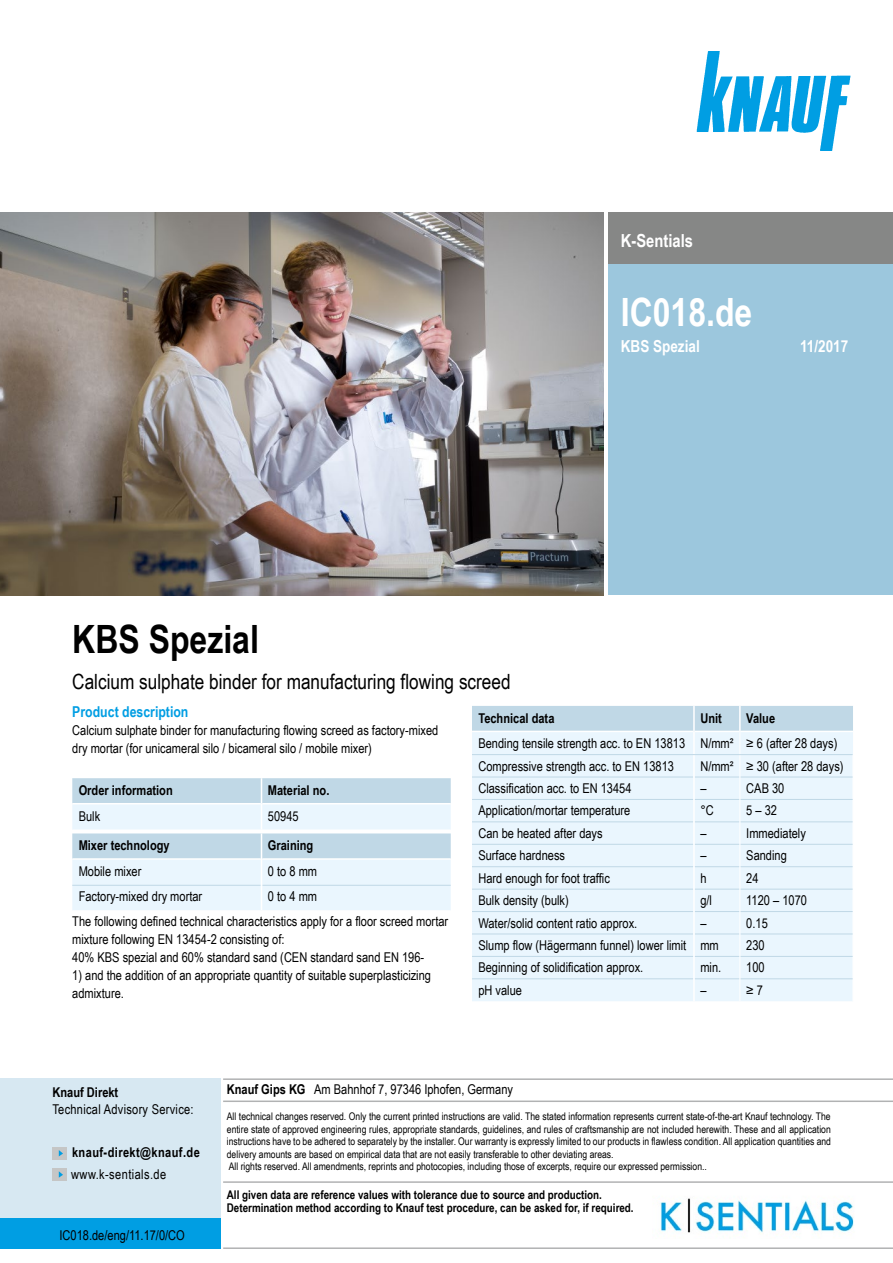
<style>
.page{position:relative;width:893px;height:1263px;background:#fff}
.page>*{position:absolute;margin:0;border:0;box-sizing:border-box;transform-origin:0 0}
.Titel_1te_Zeile_TI{font:700 39px "Arial Narrow";color:#000}
.Dokumentbezeichnung{font:700 39px "Arial Narrow";color:#fff}
.Titel_2te_Zeile_TI{font:21px "Arial Narrow";color:#000}
.Sparte_TI{font:700 18px "Arial Narrow";color:#fff}
.Ausgabe_TI{font:700 16.5px "Arial Narrow";color:#fff}
.Ue3_Beschreibung_10{font:700 15px "Arial Narrow";color:#009ee3}
.Tab_Text_TI{font:13.5px "Arial Narrow";color:#000}
.Text_TI{font:13.5px/18px "Arial Narrow";color:#000}
.Tab_Kopf_TB{font:700 13.5px "Arial Narrow";color:#000}
.Text_TI-2{font:13.5px/16.5px "Arial Narrow";letter-spacing:.02em;color:#000}
.Impressum_Drucknorm{font:13.5px "Arial Narrow";color:#000}
.Tab_Kopf_TB-2{font:700 13.5px "Arial Narrow";letter-spacing:.03em;color:#000}
.Text_TI-3{font:13.5px "Arial Narrow";letter-spacing:.03em;color:#000}
.Tab_Text_Zahl_rechts{font:13.5px "Arial Narrow";color:#000}
.t1{font:700 12px/13.5px "Arial Narrow";color:#000}
.t2{font:10.5px/12.6px "Arial Narrow";color:#000}
.s1{font-weight:700}
</style>
<div class="page">
<div style="left:608px;top:213px;width:285px;height:382px;background:#9cc7dd"></div>
<div style="left:608px;top:213px;width:285px;height:51px;background:#868786"></div>
<img style="left:697px;top:51px;width:153px;height:100px">
<img style="left:0;top:213px;width:604px;height:382px">
<div style="left:0;top:1206px;width:220px;height:43px;background:#009ee3"></div>
<div style="left:0;top:1079px;width:220px;height:139px;background:#d7e8f2"></div>
<hr style="left:223px;top:1247px;width:670px;height:2px;background:#b1b2b3">
<div style="left:53px;top:1168px;width:14px;height:13px;background:#c5c6c6"></div>
<svg style="left:59px;top:1171px;width:4px;height:7px"></svg>
<div style="left:53px;top:1147px;width:14px;height:13px;background:#c5c6c6"></div>
<svg style="left:59px;top:1150px;width:4px;height:6px"></svg>
<hr style="left:223px;top:1181px;width:670px;height:2px;background:#b1b2b3">
<hr style="left:223px;top:1100px;width:670px;height:2px;background:#b1b2b3">
<img style="left:660px;top:1198px;width:194px;height:35px">
<hr style="left:223px;top:1078px;width:670px;height:2px;background:#b1b2b3">
<svg style="left:72px;top:778px;width:379px;height:132px;background:#daeaf4"></svg>
<hr style="left:72px;top:858px;width:189px;height:2px;background:#fff">
<hr style="left:262px;top:858px;width:189px;height:2px;background:#fff">
<svg style="left:472px;top:706px;width:381px;height:295px;background:#e5f2fb"></svg>
<hr style="left:472px;top:731px;width:221px;height:1px;background:#fff">
<hr style="left:695px;top:731px;width:44px;height:1px;background:#fff">
<hr style="left:741px;top:731px;width:112px;height:1px;background:#fff">
<hr style="left:472px;top:754px;width:222px;height:1px;background:#c0d8e6">
<hr style="left:694px;top:754px;width:46px;height:1px;background:#c0d8e6">
<hr style="left:740px;top:754px;width:113px;height:1px;background:#c0d8e6">
<p class="Sparte_TI" style="left:621px;top:227px;width:74px">K-Sentials</p>
<p class="Dokumentbezeichnung" style="left:621px;top:282px;width:133px">IC018.de</p>
<p class="Titel_1te_Zeile_TI" style="left:72px;top:610px;width:188px">KBS Spezial</p>
<p class="Titel_2te_Zeile_TI" style="left:72px;top:666px;width:440px">Calcium sulphate binder for manufacturing flowing screed</p>
<p class="Ausgabe_TI" style="left:621px;top:334px;width:80px">KBS Spezial</p>
<p class="Ausgabe_TI" style="left:800px;top:334px;width:50px">11/2017</p>
<p class="Ue3_Beschreibung_10" style="left:72px;top:700px;width:118px">Product description</p>
<p class="Text_TI" style="left:72px;top:720px;width:368px">Calcium sulphate binder for manufacturing flowing screed as factory-mixed dry mortar (for unicameral silo / bicameral silo / mobile mixer)</p>
<p class="Tab_Kopf_TB" style="left:79px;top:780px;width:96px">Order information</p>
<p class="Tab_Kopf_TB" style="left:268px;top:780px;width:63px">Material no.</p>
<p class="Tab_Text_TI" style="left:79px;top:806px;width:23px">Bulk</p>
<p class="Tab_Text_TI" style="left:268px;top:806px;width:32px">50945</p>
<p class="Tab_Kopf_TB" style="left:79px;top:835px;width:93px">Mixer technology</p>
<p class="Tab_Kopf_TB" style="left:268px;top:835px;width:47px">Graining</p>
<p class="Tab_Text_Zahl_rechts" style="left:79px;top:861px;width:64px">Mobile mixer</p>
<p class="Tab_Text_TI" style="left:268px;top:861px;width:51px">0 to 8 mm</p>
<p class="Tab_Text_TI" style="left:79px;top:887px;width:125px">Factory-mixed dry mortar</p>
<p class="Tab_Text_TI" style="left:268px;top:887px;width:51px">0 to 4 mm</p>
<p class="Text_TI" style="left:72px;top:912px;width:377px">The following defined technical characteristics apply for a floor screed mortar mixture following EN 13454-2 consisting of:</p>
<p class="Text_TI" style="left:72px;top:948px;width:353px">40% KBS spezial and 60% standard sand (CEN standard sand EN 196-</p>
<p class="Text_TI" style="left:72px;top:966px;width:360px">1) and the addition of an appropriate quantity of suitable superplasticizing admixture.</p>
<p class="Tab_Kopf_TB" style="left:478px;top:707px;width:78px">Technical data</p>
<p class="Tab_Kopf_TB" style="left:700px;top:707px;width:23px">Unit</p>
<p class="Tab_Kopf_TB" style="left:746px;top:707px;width:30px">Value</p>
<p class="Tab_Text_TI" style="left:478px;top:733px;width:208px">Bending tensile strength acc. to EN 13813</p>
<p class="Tab_Text_TI" style="left:700px;top:733px;width:35px">N/mm²</p>
<p class="Tab_Text_TI" style="left:746px;top:733px;width:93px">≥ 6 (after 28 days)</p>
<p class="Tab_Text_TI" style="left:478px;top:756px;width:197px">Compressive strength acc. to EN 13813</p>
<p class="Tab_Text_TI" style="left:700px;top:756px;width:35px">N/mm²</p>
<p class="Tab_Text_TI" style="left:746px;top:756px;width:99px">≥ 30 (after 28 days)</p>
<p class="Tab_Text_TI" style="left:478px;top:778px;width:155px">Classification acc. to EN 13454</p>
<p class="Tab_Text_TI" style="left:700px;top:778px;width:8px">–</p>
<p class="Tab_Text_TI" style="left:746px;top:778px;width:40px">CAB 30</p>
<p class="Tab_Text_TI" style="left:478px;top:801px;width:153px">Application/mortar temperature</p>
<p class="Tab_Text_TI" style="left:700px;top:801px;width:15px">°C</p>
<p class="Tab_Text_TI" style="left:746px;top:801px;width:32px">5 – 32</p>
<p class="Tab_Text_TI" style="left:478px;top:823px;width:126px">Can be heated after days</p>
<p class="Tab_Text_TI" style="left:700px;top:823px;width:8px">–</p>
<p class="Tab_Text_TI" style="left:746px;top:823px;width:61px">Immediately</p>
<p class="Tab_Text_TI" style="left:478px;top:846px;width:88px">Surface hardness</p>
<p class="Tab_Text_TI" style="left:700px;top:846px;width:8px">–</p>
<p class="Tab_Text_TI" style="left:746px;top:846px;width:42px">Sanding</p>
<p class="Tab_Text_TI" style="left:478px;top:868px;width:133px">Hard enough for foot traffic</p>
<p class="Tab_Text_TI" style="left:700px;top:868px;width:8px">h</p>
<p class="Tab_Text_TI" style="left:746px;top:868px;width:14px">24</p>
<p class="Tab_Text_TI" style="left:478px;top:890px;width:92px">Bulk density (bulk)</p>
<p class="Tab_Text_TI" style="left:700px;top:890px;width:13px">g/l</p>
<p class="Tab_Text_TI" style="left:746px;top:890px;width:62px">1120 – 1070</p>
<p class="Tab_Text_TI" style="left:478px;top:913px;width:160px">Water/solid content ratio approx.</p>
<p class="Tab_Text_TI" style="left:700px;top:913px;width:8px">–</p>
<p class="Tab_Text_TI" style="left:746px;top:913px;width:23px">0.15</p>
<p class="Tab_Text_TI" style="left:478px;top:935px;width:209px">Slump flow (Hägermann funnel) lower limit</p>
<p class="Tab_Text_TI" style="left:700px;top:935px;width:20px">mm</p>
<p class="Tab_Text_TI" style="left:746px;top:935px;width:20px">230</p>
<p class="Tab_Text_TI" style="left:478px;top:958px;width:166px">Beginning of solidification approx.</p>
<p class="Tab_Text_TI" style="left:700px;top:958px;width:22px">min.</p>
<p class="Tab_Text_TI" style="left:746px;top:958px;width:20px">100</p>
<p class="Tab_Text_TI" style="left:478px;top:980px;width:45px">pH value</p>
<p class="Tab_Text_TI" style="left:700px;top:980px;width:8px">–</p>
<p class="Tab_Text_TI" style="left:746px;top:980px;width:18px">≥ 7</p>
<p class="Text_TI-2" style="left:53px;top:1083px;width:143px"><span class="s1">Knauf Direkt<br></span>Technical Advisory Service:</p>
<p class="Tab_Kopf_TB-2" style="left:72px;top:1142px;width:129px">knauf-direkt@knauf.de</p>
<p class="Text_TI-3" style="left:71px;top:1165px;width:97px">www.k-sentials.de</p>
<p class="Impressum_Drucknorm" style="left:60px;top:1225px;width:127px">IC018.de/eng/11.17/0/CO</p>
<p class="Text_TI" style="left:227px;top:1080px;width:288px"><span class="s1">Knauf Gips KG</span> Am Bahnhof 7, 97346 Iphofen, Germany</p>
<p class="t2" style="left:227px;top:1109px;width:606px">All technical changes reserved. Only the current printed instructions are valid. The stated information represents current state-of-the-art Knauf technology. The entire state of approved engineering rules, appropriate standards, guidelines, and rules of craftsmanship are not included herewith. These and all application instructions have to be adhered to separately by the installer. Our warranty is expressly limited to our products in flawless condition. All application quantities and delivery amounts are based on empirical data that are not easily transferable to other deviating areas.<br>All rights reserved. All amendments, reprints and photocopies, including those of excerpts, require our expressed permission..</p>
<p class="t1" style="left:227px;top:1187px;width:408px">All given data are reference values with tolerance due to source and production.<br>Determination method according to Knauf test procedure, can be asked for, if required.</p>
</div>
